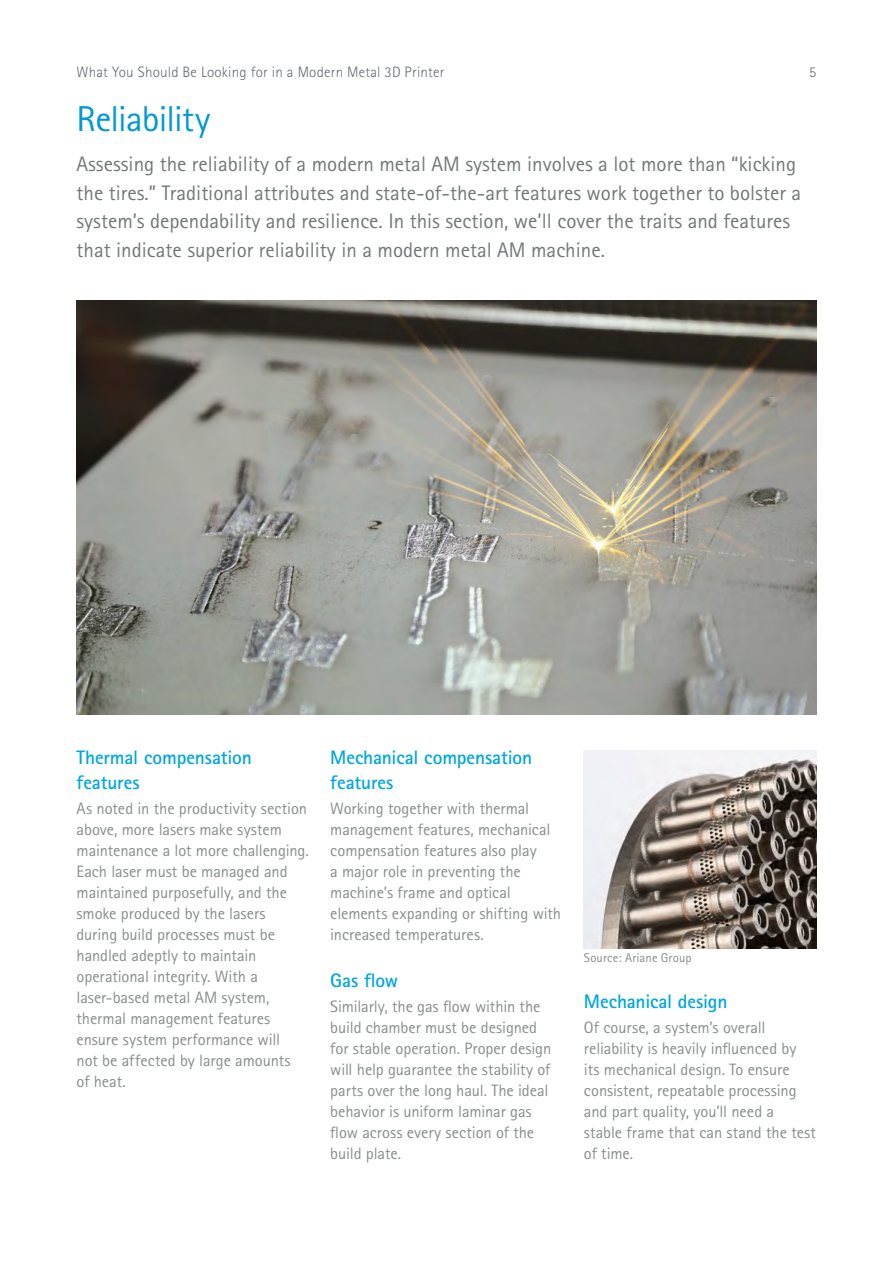
<style>
.page{position:relative;width:893px;height:1263px;background:#fff}
.page>*{position:absolute;margin:0;border:0;box-sizing:border-box;transform-origin:0 0}
.t1{font:36px "Rotis Sans Serif Std";letter-spacing:-.02em;color:#0099d4}
.t2{font:21px/28.5px "Rotis Sans Serif Std";color:#727777}
.t3{font:700 19.5px/25.5px "Rotis Sans Serif Std";letter-spacing:-.01em;color:#00a7dc}
.t4{font:16.5px/21px "Rotis Sans Serif Std";letter-spacing:-.005em;color:#888d8d}
.t5{font:300 15px "Rotis Sans Serif Std";letter-spacing:.015em;color:#63686f}
.t6{font:12.75px "Rotis Sans Serif Std";letter-spacing:.01em;color:#888d8d}
</style>
<div class="page">
<img style="left:77px;top:301px;width:739px;height:414px">
<img style="left:584px;top:751px;width:232px;height:198px">
<p class="t5" style="left:77px;top:63px;width:369px">What You Should Be Looking for in a Modern Metal 3D Printer</p>
<p class="t5" style="left:809px;top:63px;width:9px">5</p>
<h1 class="t1" style="left:77px;top:98px;width:135px">Reliability</h1>
<p class="t2" style="left:77px;top:149px;width:726px">Assessing the reliability of a modern metal AM system involves a lot more than “kicking the tires.” Traditional attributes and state-of-the-art features work together to bolster a system’s dependability and resilience. In this section, we’ll cover the traits and features that indicate superior reliability in a modern metal AM machine.</p>
<p class="t3" style="left:77px;top:744px;width:177px">Thermal compensation features</p>
<p class="t4" style="left:77px;top:798px;width:234px">As noted in the productivity section above, more lasers make system maintenance a lot more challenging.<br>Each laser must be managed and maintained purposefully, and the smoke produced by the lasers during build processes must be handled adeptly to maintain operational integrity. With a laser-based metal AM system, thermal management features ensure system performance will<br>not be affected by large amounts<br>of heat.</p>
<p class="t3" style="left:330px;top:744px;width:203px">Mechanical compensation features</p>
<p class="t4" style="left:330px;top:798px;width:232px">Working together with thermal management features, mechanical compensation features also play<br>a major role in preventing the machine’s frame and optical elements expanding or shifting with increased temperatures.</p>
<p class="t3" style="left:330px;top:967px;width:69px">Gas flow</p>
<p class="t4" style="left:330px;top:996px;width:223px">Similarly, the gas flow within the build chamber must be designed for stable operation. Proper design will help guarantee the stability of parts over the long haul. The ideal behavior is uniform laminar gas flow across every section of the build plate.</p>
<p class="t3" style="left:584px;top:988px;width:145px">Mechanical design</p>
<p class="t6" style="left:584px;top:950px;width:109px">Source: Ariane Group</p>
<p class="t4" style="left:584px;top:1017px;width:233px">Of course, a system’s overall reliability is heavily influenced by its mechanical design. To ensure consistent, repeatable processing and part quality, you’ll need a stable frame that can stand the test of time.</p>
</div>
